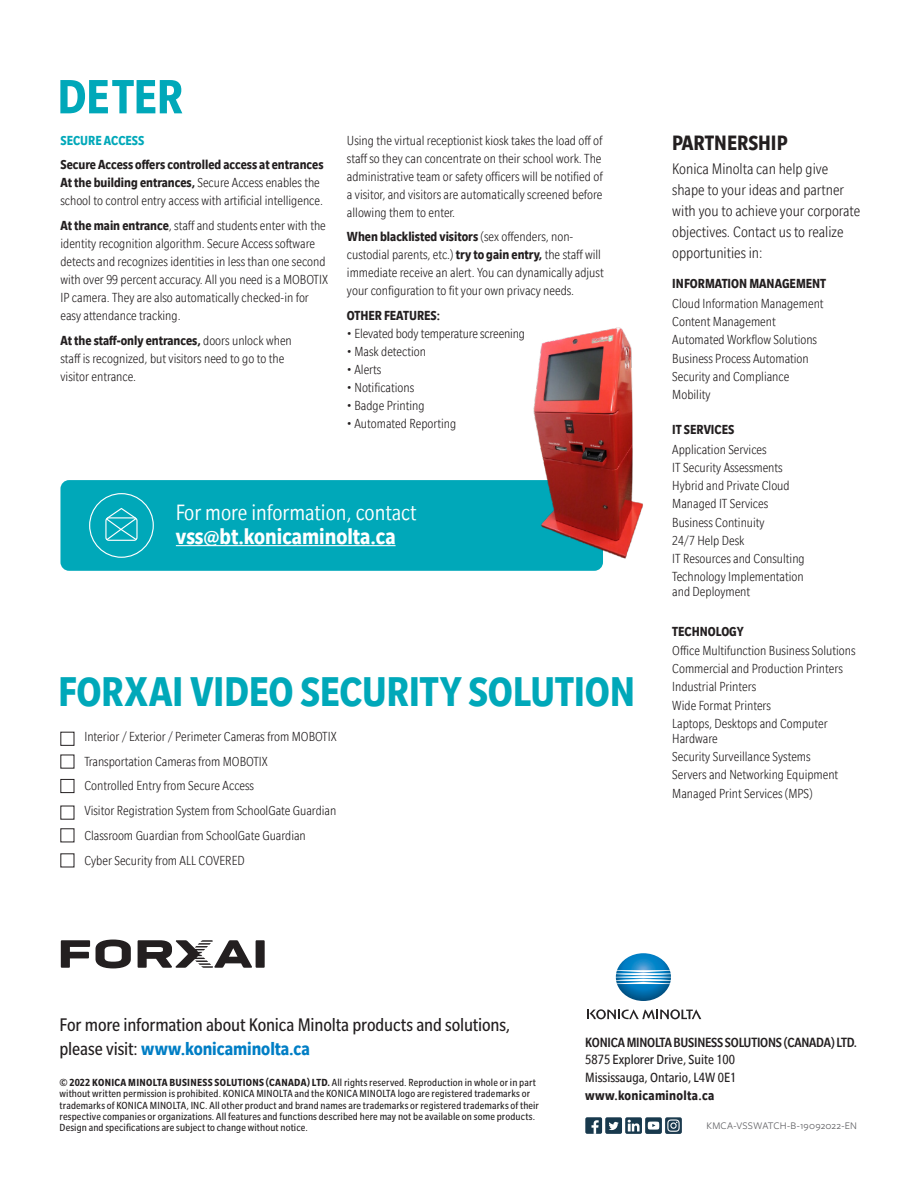
<style>
.page{position:relative;width:918px;height:1188px;background:#fff}
.page>*{position:absolute;margin:0;border:0;box-sizing:border-box;transform-origin:0 0}
.t1{font:700 condensed 52.5px "Slate";letter-spacing:-.005em;color:#00a8b9}
.t2{font:700 condensed 45px "Slate";letter-spacing:-.005em;color:#00a8b9}
._8_5_10_Grey_Headers{font:condensed 24px/24px "Slate";color:#fff}
.t3{font:700 condensed 22.5px "Slate";color:#231f20}
.Intro_Body_Copy_12_1{font:condensed 19.8px/23.9px "Slate Pro";letter-spacing:-.005em;color:#231f20}
.t4{font:300 condensed 16.5px/21px "Slate";color:#231f20}
.t5{font:condensed 14.55px/17.7px "Slate";color:#231f20}
.t6{font:500 condensed 14.55px "Slate";letter-spacing:-.015em;color:#231f20}
.t7{font:700 condensed 14.55px "Slate";letter-spacing:.02em;color:#231f20}
._8_5_10_Grey_Headers-2{font:300 condensed 14.25px/18px "Slate";color:#231f20}
.Body_Copy{font:300 condensed 14.25px/15px "Slate";color:#231f20}
._8_5_10_Grey_Headers-3{font:700 condensed 14.25px "Slate";color:#231f20}
._8_5_10_Grey_Headers-4{font:700 condensed 14.25px "Slate";color:#00a8b9}
.t8{font:condensed 11.25px/11.2px "Slate Pro";letter-spacing:.01em;color:#231f20}
.t9{font:10.5px "Freight Sans Pro";letter-spacing:.015em;color:#636366}
.s1{font-weight:700}
.s2{font-family:"Slate";font-weight:700;color:#007ec5}
</style>
<div class="page">
<img style="left:616px;top:953px;width:55px;height:48px">
<svg style="left:587px;top:1009px;width:114px;height:10px"></svg>
<div style="left:605px;top:1117px;width:17px;height:17px;background:#18394d;border-radius:2px"></div>
<svg style="left:609px;top:1122px;width:10px;height:8px"></svg>
<svg style="left:625px;top:1117px;width:17px;height:17px"></svg>
<div style="left:585px;top:1117px;width:17px;height:17px;background:#18394d;border-radius:2px"></div>
<svg style="left:592px;top:1120px;width:7px;height:14px"></svg>
<svg style="left:628px;top:1117px;width:54px;height:17px"></svg>
<div style="left:60px;top:732px;width:14px;height:14px;border:1px solid #231f20"></div>
<div style="left:60px;top:779px;width:14px;height:14px;border:1px solid #231f20"></div>
<div style="left:60px;top:480px;width:543px;height:91px;background:#00a8b9;border-radius:9px"></div>
<hr style="left:176px;top:545px;width:220px;height:1px;background:#fff">
<svg style="left:89px;top:493px;width:65px;height:65px"></svg>
<svg style="left:61px;top:940px;width:29px;height:28px"></svg>
<svg style="left:96px;top:940px;width:35px;height:28px"></svg>
<div style="left:256px;top:940px;width:9px;height:28px;background:#231f20"></div>
<svg style="left:138px;top:940px;width:114px;height:28px"></svg>
<img style="left:501px;top:327px;width:142px;height:231px">
<p class="t1" style="left:57px;top:69px;width:127px">DETER</p>
<p class="_8_5_10_Grey_Headers-4" style="left:60px;top:132px;width:85px">SECURE ACCESS</p>
<p class="_8_5_10_Grey_Headers-2" style="left:60px;top:156px;width:265px"><span class="s1">Secure Access offers controlled access at entrances<br>At the building entrances,</span> Secure Access enables the school to control entry access with artificial intelligence.</p>
<p class="_8_5_10_Grey_Headers-2" style="left:60px;top:217px;width:269px"><span class="s1">At the main entrance</span>, staff and students enter with the identity recognition algorithm. Secure Access software detects and recognizes identities in less than one second with over 99 percent accuracy. All you need is a MOBOTIX IP camera. They are also automatically checked-in for easy attendance tracking.</p>
<p class="_8_5_10_Grey_Headers-2" style="left:60px;top:331px;width:233px"><span class="s1">At the staff-only entrances,</span> doors unlock when staff is recognized, but visitors need to go to the visitor entrance.</p>
<p class="_8_5_10_Grey_Headers-2" style="left:347px;top:131px;width:257px;text-align:justify">Using the virtual receptionist kiosk takes the load off of staff so they can concentrate on their school work. The administrative team or safety officers will be notified of a visitor, and visitors are automatically screened before allowing them to enter.</p>
<p class="_8_5_10_Grey_Headers-2" style="left:347px;top:228px;width:258px"><span class="s1">When blacklisted visitors</span> (sex offenders, non&shy;custodial parents, etc.) <span class="s1">try to gain entry,</span> the staff will immediate receive an alert. You can dynamically adjust your configuration to fit your own privacy needs.</p>
<p class="_8_5_10_Grey_Headers-3" style="left:347px;top:308px;width:95px">OTHER FEATURES:</p>
<p class="_8_5_10_Grey_Headers-2" style="left:347px;top:324px;width:180px">• Elevated body temperature screening</p>
<p class="_8_5_10_Grey_Headers-2" style="left:347px;top:342px;width:81px">• Mask detection</p>
<p class="_8_5_10_Grey_Headers-2" style="left:347px;top:360px;width:36px">• Alerts</p>
<p class="_8_5_10_Grey_Headers-2" style="left:347px;top:378px;width:69px">• Notifications</p>
<p class="_8_5_10_Grey_Headers-2" style="left:347px;top:396px;width:79px">• Badge Printing</p>
<p class="_8_5_10_Grey_Headers-2" style="left:347px;top:414px;width:111px">• Automated Reporting</p>
<p class="_8_5_10_Grey_Headers" style="left:176px;top:500px;width:242px">For more information, contact <span class="s1">vss@bt.konicaminolta.ca</span></p>
<p class="t2" style="left:58px;top:668px;width:579px">FORXAI VIDEO SECURITY SOLUTION</p>
<p class="_8_5_10_Grey_Headers-2" style="left:84px;top:727px;width:254px">Interior / Exterior / Perimeter Cameras from MOBOTIX</p>
<p class="_8_5_10_Grey_Headers-2" style="left:84px;top:752px;width:185px">Transportation Cameras from MOBOTIX</p>
<p class="_8_5_10_Grey_Headers-2" style="left:84px;top:777px;width:171px">Controlled Entry from Secure Access</p>
<p class="_8_5_10_Grey_Headers-2" style="left:84px;top:801px;width:253px">Visitor Registration System from SchoolGate Guardian</p>
<p class="_8_5_10_Grey_Headers-2" style="left:84px;top:826px;width:223px">Classroom Guardian from SchoolGate Guardian</p>
<p class="_8_5_10_Grey_Headers-2" style="left:84px;top:851px;width:162px">Cyber Security from ALL COVERED</p>
<p class="t3" style="left:672px;top:131px;width:117px">PARTNERSHIP</p>
<p class="t4" style="left:672px;top:159px;width:189px">Konica Minolta can help give shape to your ideas and partner with you to achieve your corporate objectives. Contact us to realize opportunities in:</p>
<p class="_8_5_10_Grey_Headers-3" style="left:672px;top:276px;width:155px">INFORMATION MANAGEMENT</p>
<p class="_8_5_10_Grey_Headers-2" style="left:672px;top:294px;width:153px">Cloud Information Management</p>
<p class="_8_5_10_Grey_Headers-2" style="left:672px;top:312px;width:105px">Content Management</p>
<p class="_8_5_10_Grey_Headers-2" style="left:672px;top:331px;width:146px">Automated Workflow Solutions</p>
<p class="_8_5_10_Grey_Headers-2" style="left:672px;top:349px;width:138px">Business Process Automation</p>
<p class="_8_5_10_Grey_Headers-2" style="left:672px;top:367px;width:119px">Security and Compliance</p>
<p class="_8_5_10_Grey_Headers-2" style="left:672px;top:385px;width:40px">Mobility</p>
<p class="_8_5_10_Grey_Headers-3" style="left:672px;top:422px;width:64px">IT SERVICES</p>
<p class="_8_5_10_Grey_Headers-2" style="left:672px;top:440px;width:96px">Application Services</p>
<p class="_8_5_10_Grey_Headers-2" style="left:672px;top:458px;width:112px">IT Security Assessments</p>
<p class="_8_5_10_Grey_Headers-2" style="left:672px;top:477px;width:119px">Hybrid and Private Cloud</p>
<p class="_8_5_10_Grey_Headers-2" style="left:672px;top:495px;width:97px">Managed IT Services</p>
<p class="_8_5_10_Grey_Headers-2" style="left:672px;top:513px;width:94px">Business Continuity</p>
<p class="_8_5_10_Grey_Headers-2" style="left:672px;top:531px;width:74px">24/7 Help Desk</p>
<p class="_8_5_10_Grey_Headers-2" style="left:672px;top:549px;width:134px">IT Resources and Consulting</p>
<p class="_8_5_10_Grey_Headers-2" style="left:672px;top:569px;width:133px;line-height:15px">Technology Implementation and Deployment</p>
<p class="_8_5_10_Grey_Headers-3" style="left:672px;top:623px;width:73px">TECHNOLOGY</p>
<p class="Body_Copy" style="left:672px;top:643px;width:185px">Office Multifunction Business Solutions</p>
<p class="Body_Copy" style="left:672px;top:661px;width:172px">Commercial and Production Printers</p>
<p class="Body_Copy" style="left:672px;top:679px;width:85px">Industrial Printers</p>
<p class="Body_Copy" style="left:672px;top:698px;width:100px">Wide Format Printers</p>
<p class="Body_Copy" style="left:672px;top:716px;width:157px">Laptops, Desktops and Computer<br>Hardware</p>
<p class="Body_Copy" style="left:672px;top:749px;width:140px">Security Surveillance Systems</p>
<p class="Body_Copy" style="left:672px;top:767px;width:167px">Servers and Networking Equipment</p>
<p class="Body_Copy" style="left:672px;top:786px;width:142px">Managed Print Services (MPS)</p>
<p class="Intro_Body_Copy_12_1" style="left:60px;top:1012px;width:452px">For more information about Konica Minolta products and solutions, please visit: <span class="s2">www.konicaminolta.ca</span></p>
<p class="t8" style="left:60px;top:1077px;width:481px"><span class="s1">© 2022 KONICA MINOLTA BUSINESS SOLUTIONS (CANADA) LTD.</span> All rights reserved. Reproduction in whole or in part without written permission is prohibited. KONICA MINOLTA and the KONICA MINOLTA logo are registered trademarks or trademarks of KONICA MINOLTA, INC. All other product and brand names are trademarks or registered trademarks of their respective companies or organizations. All features and functions described here may not be available on some products.<br>Design and specifications are subject to change without notice.</p>
<p class="t6" style="left:585px;top:1034px;width:273px">KONICA MINOLTA BUSINESS SOLUTIONS (CANADA) LTD.</p>
<p class="t5" style="left:585px;top:1051px;width:152px">5875 Explorer Drive, Suite 100<br>Mississauga, Ontario, L4W 0E1</p>
<p class="t7" style="left:585px;top:1087px;width:130px">www.konicaminolta.ca</p>
<p class="t9" style="left:706px;top:1119px;width:152px">KMCA-VSSWATCH-B-19092022-EN</p>
</div>
